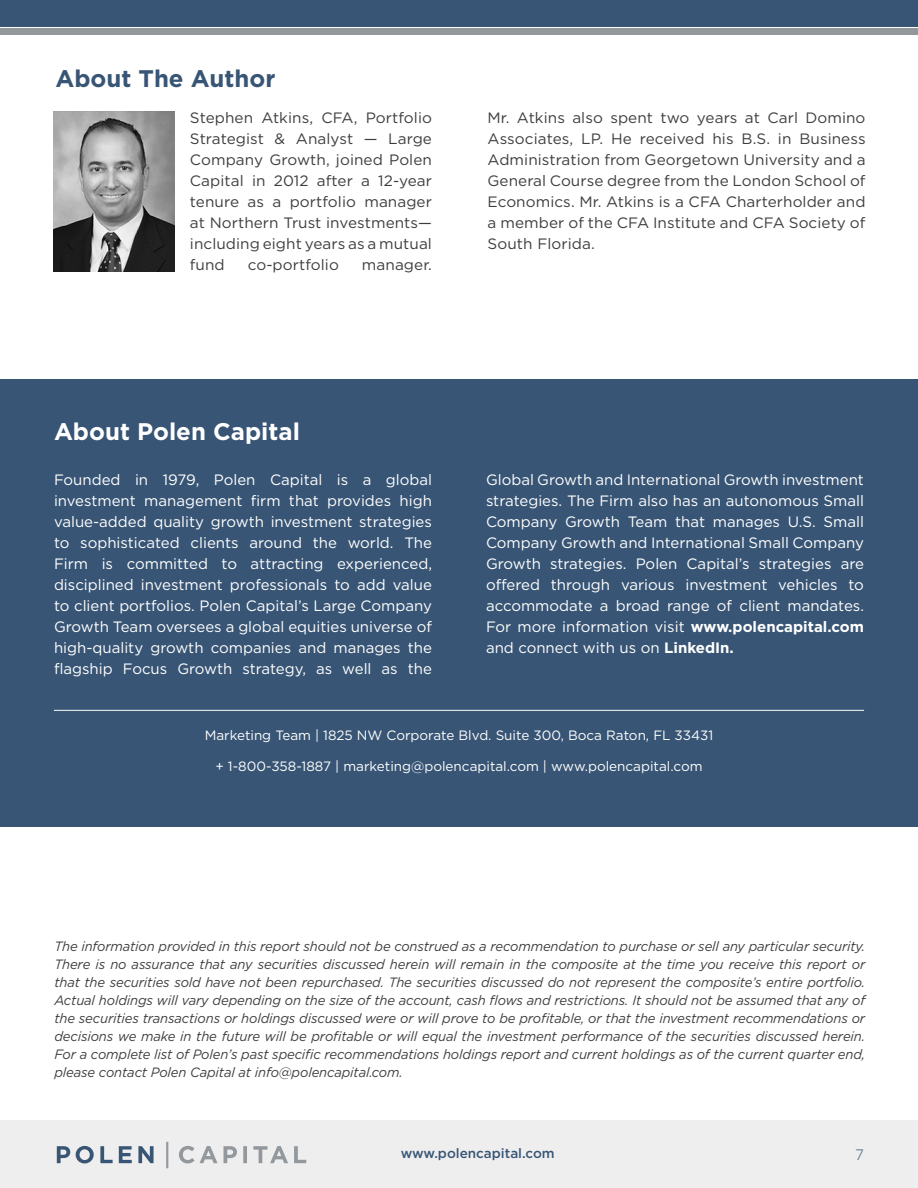
<style>
.page{position:relative;width:918px;height:1188px;background:#fff}
.page>*{position:absolute;margin:0;border:0;box-sizing:border-box;transform-origin:0 0}
.t1{font:700 24px "Gotham";color:#fff}
.t2{font:700 24px "Gotham";color:#385575}
.t3{font:15px/21px "Gotham";color:#fff;text-align:justify}
.t4{font:15px/21px "Gotham";letter-spacing:.005em;color:#3e3e3f;text-align:justify}
.t5{font:300 15px "Gotham";color:#385575}
.t6{font:italic 13.5px/18px "Gotham";letter-spacing:-.01em;color:#3e3e3f;text-align:justify}
.t7{font:13.5px "Gotham";color:#fff}
.t8{font:500 13.5px "Gotham";color:#385575}
.s1{font-weight:700}
</style>
<div class="page">
<div style="left:0;top:1120px;width:918px;height:68px;background:#eeeeef"></div>
<svg style="left:57px;top:1146px;width:13px;height:17px"></svg>
<svg style="left:76px;top:1146px;width:18px;height:17px"></svg>
<svg style="left:100px;top:1146px;width:13px;height:17px"></svg>
<svg style="left:119px;top:1146px;width:13px;height:17px"></svg>
<svg style="left:138px;top:1146px;width:16px;height:17px"></svg>
<svg style="left:166px;top:1142px;width:2px;height:26px"></svg>
<svg style="left:179px;top:1146px;width:39px;height:17px"></svg>
<svg style="left:224px;top:1146px;width:13px;height:17px"></svg>
<svg style="left:243px;top:1146px;width:4px;height:17px"></svg>
<svg style="left:253px;top:1146px;width:35px;height:17px"></svg>
<svg style="left:294px;top:1146px;width:12px;height:17px"></svg>
<div style="left:0;top:0;width:918px;height:27px;background:#385575"></div>
<div style="left:0;top:28px;width:918px;height:7px;background:#93989d"></div>
<div style="left:0;top:380px;width:918px;height:447px;background:#385575"></div>
<hr style="left:54px;top:710px;width:810px;height:1px;background:#fff">
<img style="left:54px;top:111px;width:120px;height:160px">
<p class="t2" style="left:55px;top:63px;width:222px">About The Author</p>
<p class="t4" style="left:190px;top:107px;width:244px">Stephen Atkins, CFA, Portfolio Strategist &amp; Analyst — Large Company Growth, joined Polen Capital in 2012 after a 12-year tenure as a portfolio manager at Northern Trust investments— including eight years as a mutual fund</p>
<p class="t4" style="left:248px;top:254px;width:93px">co-portfolio</p>
<p class="t4" style="left:362px;top:254px;width:72px">manager.</p>
<p class="t4" style="left:488px;top:107px;width:380px">Mr. Atkins also spent two years at Carl Domino Associates, LP. He received his B.S. in Business Administration from Georgetown University and a General Course degree from the London School of Economics. Mr. Atkins is a CFA Charterholder and a member of the CFA Institute and CFA Society of South Florida.</p>
<p class="t1" style="left:54px;top:416px;width:247px">About Polen Capital</p>
<p class="t3" style="left:54px;top:469px;width:380px">Founded in 1979, Polen Capital is a global investment management firm that provides high value-added quality growth investment strategies to sophisticated clients around the world. The Firm is committed to attracting experienced, disciplined investment professionals to add value to client portfolios. Polen Capital’s Large Company Growth Team oversees a global equities universe of high-quality growth companies and manages the flagship Focus Growth strategy, as well as the</p>
<p class="t3" style="left:486px;top:469px;width:380px">Global Growth and International Growth investment strategies. The Firm also has an autonomous Small Company Growth Team that manages U.S. Small Company Growth and International Small Company Growth strategies. Polen Capital’s strategies are offered through various investment vehicles to accommodate a broad range of client mandates.<br>For more information visit <span class="s1">www.polencapital.com </span>and connect with us on <span class="s1">LinkedIn.</span></p>
<p class="t7" style="left:205px;top:726px;width:510px">Marketing Team | 1825 NW Corporate Blvd. Suite 300, Boca Raton, FL 33431</p>
<p class="t7" style="left:215px;top:757px;width:489px">+ 1-800-358-1887 | marketing@polencapital.com | www.polencapital.com</p>
<p class="t6" style="left:54px;top:937px;width:812px">The information provided in this report should not be construed as a recommendation to purchase or sell any particular security.<br>There is no assurance that any securities discussed herein will remain in the composite at the time you receive this report or that the securities sold have not been repurchased. The securities discussed do not represent the composite’s entire portfolio.<br>Actual holdings will vary depending on the size of the account, cash flows and restrictions. It should not be assumed that any of the securities transactions or holdings discussed were or will prove to be profitable, or that the investment recommendations or decisions we make in the future will be profitable or will equal the investment performance of the securities discussed herein.<br>For a complete list of Polen’s past specific recommendations holdings report and current holdings as of the current quarter end, please contact Polen Capital at info@polencapital.com.</p>
<p class="t8" style="left:401px;top:1145px;width:156px">www.polencapital.com</p>
<p class="t5" style="left:855px;top:1145px;width:10px">7</p>
</div>
